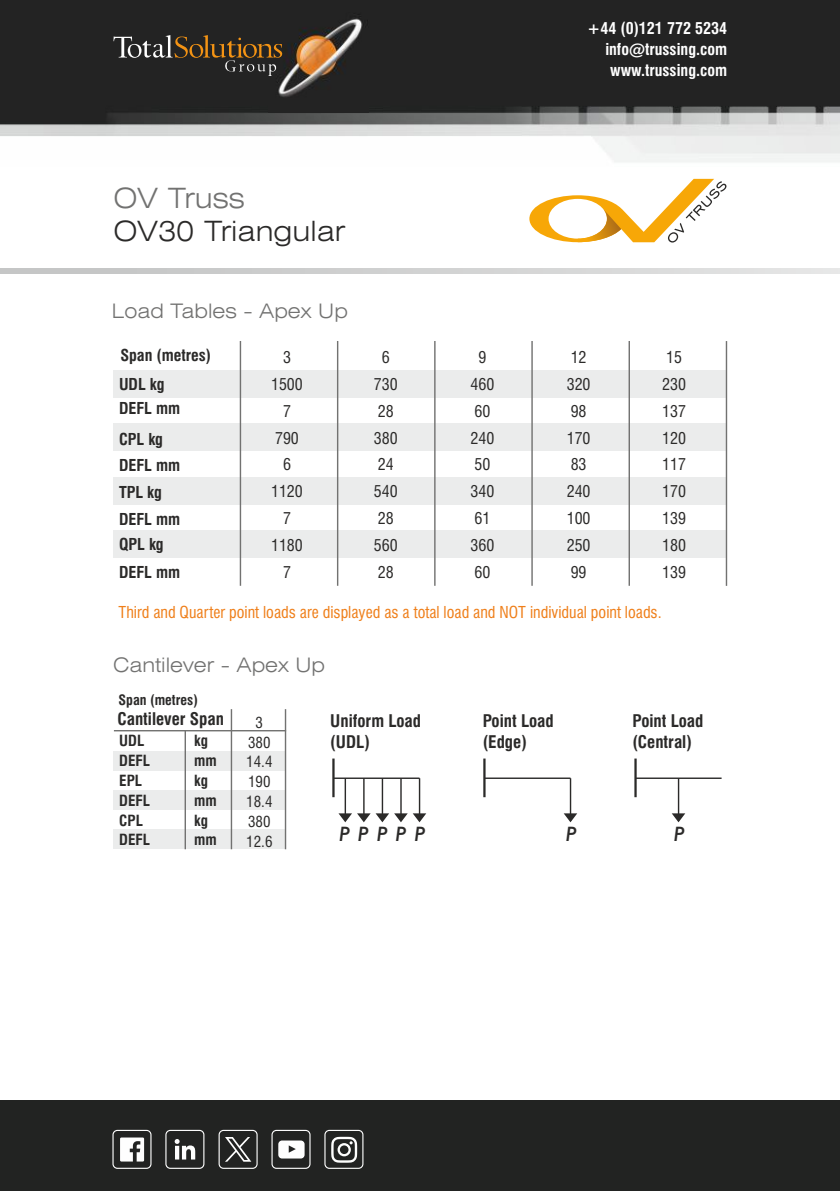
<style>
.page{position:relative;width:840px;height:1191px;background:#fff}
.page>*{position:absolute;margin:0;border:0;box-sizing:border-box;transform-origin:0 0}
.t1{font:300 expanded 28px "Swiss 721 BT";color:#2b2a29}
.t2{font:300 expanded 28px "Swiss 721 BT";color:#727271}
.t3{font:300 expanded 20px "Swiss 721 BT";color:#727271}
.t4{font:italic 500 20px "Futura BT";letter-spacing:.395em;color:#2b2a29}
.t5{font:700 condensed 17px/20.4px "Swiss 721 BT";color:#2b2a29}
.t6{font:condensed 16px/26.8px "Swiss 721 BT";color:#2b2a29;text-align:center}
.t7{font:condensed 16px "Swiss 721 BT";color:#ef7f1a}
.t8{font:700 condensed 16px/26.8px "Swiss 721 BT";color:#2b2a29}
.t9{font:700 condensed 16px/21.2px "Swiss 721 BT";color:#fefefe;text-align:right}
.t10{font:700 condensed 15px/19.8px "Swiss 721 BT";color:#2b2a29}
.t11{font:condensed 15px/19.8px "Swiss 721 BT";color:#2b2a29;text-align:center}
.t12{font:700 condensed 14px "Swiss 721 BT";color:#2b2a29}
</style>
<div class="page">
<img style="left:0;top:0;width:839px;height:162px">
<img style="left:269px;top:12px;width:99px;height:100px">
<svg style="left:113px;top:35px;width:170px;height:41px;background:#41392f"></svg>
<svg style="left:529px;top:179px;width:197px;height:64px"></svg>
<svg style="left:0;top:269px;width:839px;height:5px;background:#d2d2d2"></svg>
<div style="left:0;top:1100px;width:839px;height:91px;background:#222322"></div>
<div style="left:218px;top:1129px;width:39px;height:39px;border:1px solid #fefefe;border-radius:4px"></div>
<svg style="left:225px;top:1137px;width:26px;height:24px"></svg>
<div style="left:112px;top:1129px;width:39px;height:39px;border:1px solid #fefefe;border-radius:4px"></div>
<div style="left:165px;top:1129px;width:39px;height:39px;border:1px solid #fefefe;border-radius:4px"></div>
<div style="left:271px;top:1129px;width:39px;height:39px;border:1px solid #fefefe;border-radius:4px"></div>
<div style="left:324px;top:1129px;width:39px;height:39px;border:1px solid #fefefe;border-radius:4px"></div>
<svg style="left:331px;top:1136px;width:26px;height:26px"></svg>
<svg style="left:278px;top:1140px;width:26px;height:18px"></svg>
<svg style="left:174px;top:1139px;width:21px;height:20px"></svg>
<svg style="left:120px;top:1137px;width:24px;height:24px"></svg>
<div style="left:113px;top:370px;width:613px;height:28px;background:#ebecec"></div>
<div style="left:113px;top:423px;width:613px;height:28px;background:#ebecec"></div>
<div style="left:113px;top:477px;width:613px;height:27px;background:#ebecec"></div>
<div style="left:113px;top:530px;width:613px;height:28px;background:#ebecec"></div>
<hr style="left:239px;top:341px;width:2px;height:245px;background:#727271">
<hr style="left:337px;top:341px;width:1px;height:245px;background:#727271">
<hr style="left:628px;top:341px;width:1px;height:245px;background:#727271">
<hr style="left:434px;top:341px;width:1px;height:245px;background:#727271">
<hr style="left:531px;top:341px;width:1px;height:245px;background:#727271">
<hr style="left:725px;top:341px;width:1px;height:245px;background:#727271">
<div style="left:113px;top:829px;width:172px;height:20px;background:#ebecec"></div>
<div style="left:113px;top:790px;width:172px;height:20px;background:#ebecec"></div>
<div style="left:113px;top:751px;width:172px;height:19px;background:#ebecec"></div>
<hr style="left:284px;top:709px;width:2px;height:140px;background:#727271">
<hr style="left:230px;top:709px;width:2px;height:140px;background:#727271">
<hr style="left:114px;top:730px;width:172px;height:1px;background:#727271">
<hr style="left:184px;top:731px;width:2px;height:118px;background:#727271">
<hr style="left:634px;top:758px;width:2px;height:39px;background:#2b2a29">
<hr style="left:635px;top:777px;width:86px;height:2px;background:#2b2a29">
<hr style="left:677px;top:778px;width:2px;height:43px;background:#2b2a29">
<svg style="left:671px;top:813px;width:14px;height:9px"></svg>
<hr style="left:483px;top:758px;width:2px;height:39px;background:#2b2a29">
<hr style="left:484px;top:777px;width:86px;height:2px;background:#2b2a29">
<hr style="left:569px;top:778px;width:2px;height:43px;background:#2b2a29">
<svg style="left:563px;top:813px;width:14px;height:9px"></svg>
<hr style="left:332px;top:758px;width:2px;height:39px;background:#2b2a29">
<hr style="left:333px;top:777px;width:86px;height:2px;background:#2b2a29">
<hr style="left:381px;top:778px;width:2px;height:43px;background:#2b2a29">
<hr style="left:418px;top:778px;width:2px;height:43px;background:#2b2a29">
<hr style="left:400px;top:778px;width:1px;height:43px;background:#2b2a29">
<hr style="left:363px;top:778px;width:1px;height:43px;background:#2b2a29">
<hr style="left:344px;top:778px;width:2px;height:43px;background:#2b2a29">
<svg style="left:338px;top:813px;width:88px;height:9px"></svg>
<h1 class="t2" style="left:113px;top:186px;width:132px">OV Truss</h1>
<h1 class="t1" style="left:113px;top:220px;width:233px">OV30 Triangular</h1>
<p class="t3" style="left:112px;top:302px;width:237px">Load Tables - Apex Up</p>
<p class="t9" style="left:586px;top:19px;width:141px">+44 (0)121 772 5234 info@trussing.com www.trussing.com</p>
<p class="t8" style="left:120px;top:343px;width:92px">Span (metres)</p>
<p class="t6" style="left:271px;top:345px;width:33px">3<br>1500<br>7<br>790<br>6<br>1120<br>7<br>1180<br>7</p>
<p class="t6" style="left:373px;top:345px;width:25px">6<br>730<br>28<br>380<br>24<br>540<br>28<br>560<br>28</p>
<p class="t6" style="left:470px;top:345px;width:25px">9<br>460<br>60<br>240<br>50<br>340<br>61<br>360<br>60</p>
<p class="t6" style="left:566px;top:345px;width:25px;text-align:left">12<br>320<br>98<br>170<br>83<br>240<br>100<br>250<br>99</p>
<p class="t6" style="left:661px;top:345px;width:25px;text-align:left">15<br>230<br>137<br>120<br>117<br>170<br>139<br>180<br>139</p>
<p class="t8" style="left:119px;top:374px;width:62px;line-height:23.4px">UDL kg<br>DEFL mm</p>
<p class="t8" style="left:119px;top:427px;width:62px">CPL kg<br>DEFL mm<br>TPL kg<br>DEFL mm</p>
<p class="t8" style="left:119px;top:532px;width:62px;line-height:27.8px">QPL kg<br>DEFL mm</p>
<p class="t7" style="left:118px;top:606px;width:544px">Third and Quarter point loads are displayed as a total load and NOT individual point loads.</p>
<p class="t3" style="left:113px;top:657px;width:213px">Cantilever - Apex Up</p>
<p class="t12" style="left:118px;top:694px;width:81px">Span (metres)</p>
<p class="t5" style="left:117px;top:710px;width:108px">Cantilever Span</p>
<p class="t11" style="left:246px;top:714px;width:28px">3<br>380<br>14.4<br>190<br>18.4<br>380<br>12.6</p>
<p class="t10" style="left:119px;top:732px;width:32px">UDL<br>DEFL<br>EPL<br>DEFL<br>CPL<br>DEFL</p>
<p class="t10" style="left:194px;top:732px;width:24px">kg mm kg mm kg mm</p>
<p class="t5" style="left:330px;top:712px;width:92px">Uniform Load (UDL)</p>
<p class="t4" style="left:339px;top:826px;width:88px">PPPPP</p>
<p class="t5" style="left:482px;top:712px;width:72px">Point Load (Edge)</p>
<p class="t4" style="left:565px;top:826px;width:12px">P</p>
<p class="t5" style="left:632px;top:712px;width:72px">Point Load (Central)</p>
<p class="t4" style="left:673px;top:826px;width:12px">P</p>
</div>
